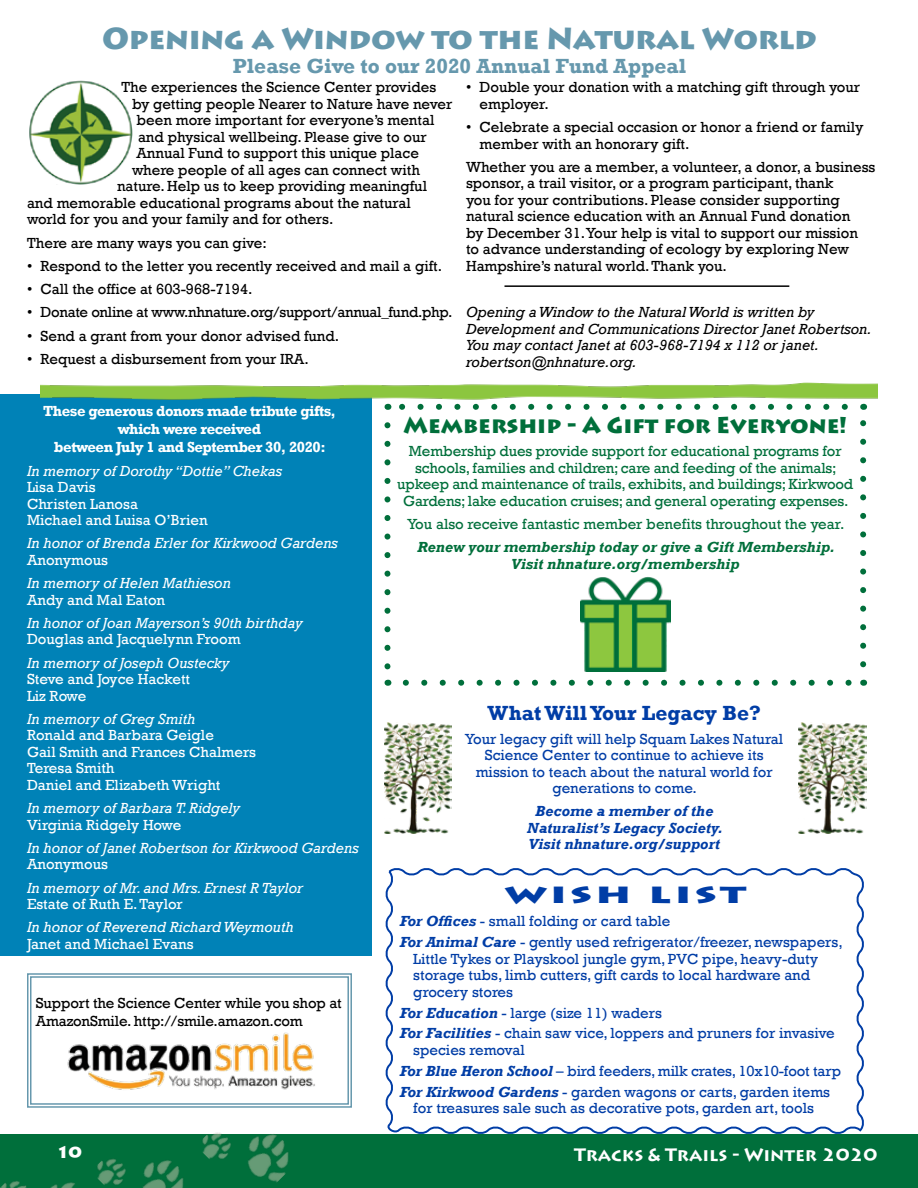
<style>
.page{position:relative;width:918px;height:1188px;background:#fff}
.page>*{position:absolute;margin:0;border:0;box-sizing:border-box;transform-origin:0 0}
.t1{font:900 30px "Lithos Pro";letter-spacing:-.01em;color:#6698ad}
.t2{font:900 23.1px "Lithos Pro";letter-spacing:.08em;color:#003da6;scale:1.71 1}
.t3{font:900 22.5px "Lithos Pro";color:#006f3b}
.t4{font:700 21px "Rockwell";color:#6698ad}
.t5{font:700 21px "Rockwell";color:#003da6}
.t6{font:700 18px "Lithos Pro";color:#fff}
.t7{font:900 16.5px "Lithos Pro";color:#fff}
.t8{font:15px/16.5px "Rockwell";color:#000}
.t9{font:15px/16.5px "Rockwell";color:#003da6}
.t10{font:italic 15px "Rockwell";color:#fff}
.t11{font:15px/16.5px "Rockwell";letter-spacing:-.01em;color:#006f3b;text-align:center}
.t12{font:15px/16.5px "Rockwell";color:#fff}
.t13{font:italic 15px/16.5px "Rockwell";color:#000}
.t14{font:700 15px/18px "Rockwell";letter-spacing:-.03em;color:#fff;text-align:center}
.t15{font:italic 700 15px/16.5px "Rockwell";color:#006f3b;text-align:center}
.t16{font:italic 700 15px/16.5px "Rockwell";color:#003da6;text-align:center}
.t17{font:15px "Rockwell";letter-spacing:-.02em;color:#000}
.s1{font-weight:700;font-style:italic}
</style>
<div class="page">
<div style="left:0;top:1134px;width:918px;height:54px;background:#006f3b"></div>
<img style="left:0;top:1181px;width:75px;height:7px">
<img style="left:202px;top:1132px;width:87px;height:51px">
<img style="left:97px;top:1158px;width:87px;height:30px">
<img style="left:29px;top:80px;width:104px;height:104px">
<hr style="left:504px;top:285px;width:285px;height:2px;background:#000">
<img style="left:799px;top:722px;width:67px;height:112px">
<div style="left:0;top:394px;width:372px;height:562px;background:#0082b7"></div>
<svg style="left:27px;top:973px;width:325px;height:135px"></svg>
<div style="left:30px;top:976px;width:319px;height:129px;border:1px solid #6698ad"></div>
<img style="left:60px;top:1029px;width:256px;height:65px">
<svg style="left:385px;top:868px;width:479px;height:266px"></svg>
<img style="left:40px;top:382px;width:838px;height:22px">
<svg style="left:384px;top:425px;width:6px;height:245px"></svg>
<svg style="left:406px;top:680px;width:446px;height:6px"></svg>
<svg style="left:860px;top:420px;width:6px;height:244px"></svg>
<svg style="left:399px;top:404px;width:446px;height:6px"></svg>
<img style="left:580px;top:577px;width:90px;height:95px">
<img style="left:384px;top:722px;width:68px;height:112px">
<h1 class="t1" style="left:102px;top:20px;width:716px">Opening a Window to the Natural World</h1>
<h3 class="t4" style="left:233px;top:53px;width:455px">Please Give to our 2020 Annual Fund Appeal</h3>
<p class="t8" style="left:122px;top:79px;width:316px">The experiences the Science Center provides</p>
<p class="t8" style="left:132px;top:96px;width:322px">by getting people Nearer to Nature have never</p>
<p class="t8" style="left:136px;top:112px;width:299px">been more important for everyone’s mental</p>
<p class="t8" style="left:138px;top:129px;width:290px">and physical wellbeing. Please give to our</p>
<p class="t8" style="left:136px;top:145px;width:284px">Annual Fund to support this unique place</p>
<p class="t8" style="left:132px;top:162px;width:289px">where people of all ages can connect with</p>
<p class="t8" style="left:117px;top:178px;width:312px">nature. Help us to keep providing meaningful</p>
<p class="t8" style="left:27px;top:195px;width:385px">and memorable educational programs about the natural</p>
<p class="t8" style="left:27px;top:211px;width:308px">world for you and your family and for others.</p>
<p class="t8" style="left:27px;top:235px;width:241px">There are many ways you can give:</p>
<p class="t8" style="left:27px;top:258px;width:417px">• Respond to the letter you recently received and mail a gift.</p>
<p class="t8" style="left:27px;top:281px;width:227px">• Call the office at 603-968-7194.</p>
<p class="t17" style="left:27px;top:304px;width:427px">• Donate online at www.nhnature.org/support/annual_fund.php.</p>
<p class="t8" style="left:27px;top:328px;width:314px">• Send a grant from your donor advised fund.</p>
<p class="t8" style="left:27px;top:351px;width:283px">• Request a disbursement from your IRA.</p>
<p class="t8" style="left:480px;top:79px;width:382px;text-indent:-14px">• Double your donation with a matching gift through your employer.</p>
<p class="t8" style="left:480px;top:119px;width:385px;text-indent:-14px">• Celebrate a special occasion or honor a friend or family member with an honorary gift.</p>
<p class="t8" style="left:466px;top:159px;width:411px">Whether you are a member, a volunteer, a donor, a business sponsor, a trail visitor, or a program participant, thank<br>you for your contributions. Please consider supporting natural science education with an Annual Fund donation<br>by December 31. Your help is vital to support our mission<br>to advance understanding of ecology by exploring New Hampshire’s natural world. Thank you.</p>
<p class="t13" style="left:466px;top:304px;width:407px">Opening a Window to the Natural World is written by Development and Communications Director Janet Robertson.<br>You may contact Janet at 603-968-7194 x 112 or janet. robertson@nhnature.org.</p>
<p class="t14" style="left:43px;top:402px;width:294px">These generous donors made tribute gifts, which were received<br>between July 1 and September 30, 2020:</p>
<p class="t10" style="left:27px;top:462px;width:257px">In memory of Dorothy “Dottie” Chekas</p>
<p class="t12" style="left:27px;top:479px;width:182px">Lisa Davis<br>Christen Lanosa<br>Michael and Luisa O’Brien</p>
<p class="t10" style="left:27px;top:535px;width:313px">In honor of Brenda Erler for Kirkwood Gardens</p>
<p class="t12" style="left:27px;top:552px;width:83px">Anonymous</p>
<p class="t10" style="left:27px;top:574px;width:206px">In memory of Helen Mathieson</p>
<p class="t12" style="left:27px;top:592px;width:140px">Andy and Mal Eaton</p>
<p class="t10" style="left:27px;top:614px;width:277px">In honor of Joan Mayerson’s 90th birthday</p>
<p class="t12" style="left:27px;top:631px;width:215px">Douglas and Jacquelynn Froom</p>
<p class="t10" style="left:27px;top:654px;width:204px">In memory of Joseph Oustecky</p>
<p class="t12" style="left:27px;top:671px;width:165px">Steve and Joyce Hackett<br>Liz Rowe</p>
<p class="t10" style="left:27px;top:710px;width:170px">In memory of Greg Smith</p>
<p class="t12" style="left:27px;top:727px;width:231px">Ronald and Barbara Geigle<br>Gail Smith and Frances Chalmers<br>Teresa Smith<br>Daniel and Elizabeth Wright</p>
<p class="t10" style="left:27px;top:799px;width:215px">In memory of Barbara T. Ridgely</p>
<p class="t12" style="left:27px;top:817px;width:156px">Virginia Ridgely Howe</p>
<p class="t10" style="left:27px;top:839px;width:333px">In honor of Janet Robertson for Kirkwood Gardens</p>
<p class="t12" style="left:27px;top:856px;width:83px">Anonymous</p>
<p class="t10" style="left:27px;top:879px;width:278px">In memory of Mr. and Mrs. Ernest R Taylor</p>
<p class="t12" style="left:27px;top:896px;width:157px">Estate of Ruth E. Taylor</p>
<p class="t10" style="left:27px;top:919px;width:268px">In honor of Reverend Richard Weymouth</p>
<p class="t12" style="left:27px;top:936px;width:168px">Janet and Michael Evans</p>
<p class="t8" style="left:36px;top:995px;width:307px;line-height:18px">Support the Science Center while you shop at<br>AmazonSmile. http://smile.amazon.com</p>
<h3 class="t3" style="left:404px;top:411px;width:445px">Membership - A Gift for Everyone!</h3>
<p class="t11" style="left:397px;top:443px;width:458px">Membership dues provide support for educational programs for schools, families and children; care and feeding of the animals; upkeep and maintenance of trails, exhibits, and buildings; Kirkwood Gardens; lake education cruises; and general operating expenses.</p>
<p class="t11" style="left:407px;top:516px;width:439px">You also receive fantastic member benefits throughout the year.</p>
<p class="t15" style="left:417px;top:539px;width:419px">Renew your membership today or give a Gift Membership.<br>Visit nhnature.org/membership</p>
<h3 class="t5" style="left:488px;top:701px;width:275px">What Will Your Legacy Be?</h3>
<p class="t9" style="left:465px;top:731px;width:320px;text-align:center">Your legacy gift will help Squam Lakes Natural Science Center to continue to achieve its mission to teach about the natural world for generations to come.</p>
<p class="t16" style="left:527px;top:804px;width:198px">Become a member of the<br>Naturalist’s Legacy Society.<br>Visit nhnature.org/support</p>
<h2 class="t2" style="left:505px;top:880px;width:143px">WISH LIST</h2>
<p class="t9" style="left:400px;top:911px;width:444px;line-height:20.9px"><span class="s1">For Offices</span> - small folding or card table<br><span class="s1">For Animal Care</span> - gently used refrigerator/freezer, newspapers,</p>
<p class="t9" style="left:413px;top:951px;width:406px">Little Tykes or Playskool jungle gym, PVC pipe, heavy-duty storage tubs, limb cutters, gift cards to local hardware and grocery stores</p>
<p class="t9" style="left:400px;top:1002px;width:437px;line-height:20.9px"><span class="s1">For Education</span> - large (size 11) waders<br><span class="s1">For Facilities</span> - chain saw vice, loppers and pruners for invasive</p>
<p class="t9" style="left:400px;top:1040px;width:443px;line-height:20.9px;text-indent:14px">species removal<br><span class="s1">For Blue Heron School</span> – bird feeders, milk crates, 10x10-foot tarp<br><span class="s1">For Kirkwood Gardens</span> - garden wagons or carts, garden items</p>
<p class="t9" style="left:413px;top:1100px;width:402px">for treasures sale such as decorative pots, garden art, tools</p>
<p class="t7" style="left:56px;top:1142px;width:27px">10</p>
<p class="t6" style="left:574px;top:1144px;width:305px">Tracks &amp; Trails - Winter 2020</p>
</div>
